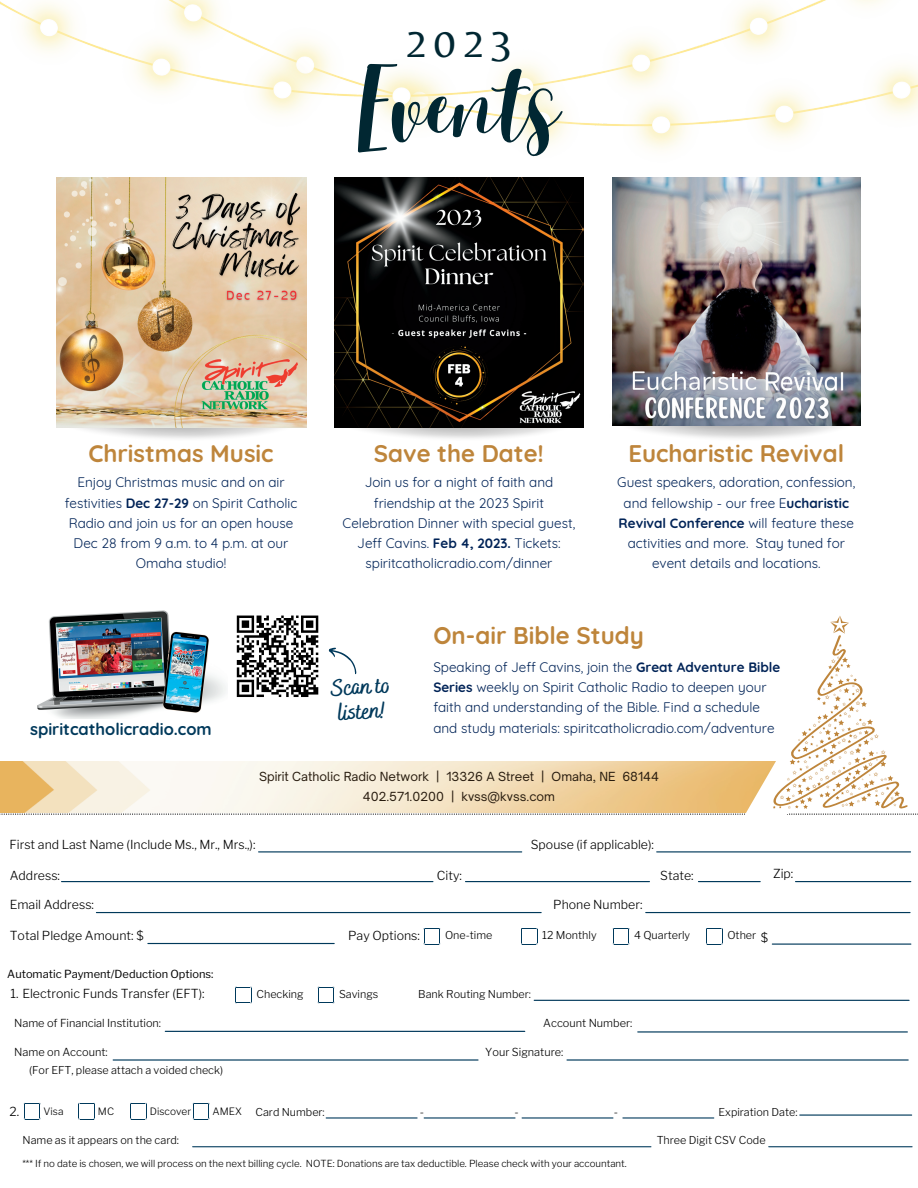
<style>
.page{position:relative;width:918px;height:1188px;background:#fff}
.page>*{position:absolute;margin:0;border:0;box-sizing:border-box;transform-origin:0 0}
.t1{font:300 76.8px "Best";color:#012732}
.t2{font:43.5px "Belleza";color:#012732}
.t3{font:700 24px "Quicksand";color:#be853b}
.t4{font:700 23.4px/24.8px "Bakerie Smooth";color:#00395b}
.t5{font:700 16.5px "Quicksand";color:#00395b}
.t6{font:13.5px/20.2px "Quicksand";color:#002357;text-align:center}
.t7{font:300 12.3px "Libre Franklin";color:#000}
.t8{font:12px/19.2px "Open Sauce One";color:#271b0e;text-align:center}
.t9{font:300 11.25px "Libre Franklin";color:#000}
.t10{font:11.1px "Libre Franklin";color:#000}
.t11{font:300 10.95px "Libre Franklin";color:#000}
.t12{font:300 10.8px "Libre Franklin";color:#000}
.t13{font:300 10.05px "Libre Franklin";color:#000}
.t14{font:300 9.75px "Libre Franklin";color:#000}
.s1{font-weight:700}
.s2{font-size:12.45px}
.s3{font-size:12.3px}
</style>
<div class="page">
<hr style="left:259px;top:851px;width:263px;height:1px;background:#00395b">
<hr style="left:657px;top:851px;width:254px;height:1px;background:#00395b">
<hr style="left:62px;top:881px;width:371px;height:1px;background:#00395b">
<hr style="left:698px;top:881px;width:62px;height:1px;background:#00395b">
<hr style="left:796px;top:881px;width:115px;height:1px;background:#00395b">
<hr style="left:466px;top:881px;width:183px;height:1px;background:#00395b">
<hr style="left:96px;top:912px;width:445px;height:1px;background:#00395b">
<hr style="left:646px;top:912px;width:264px;height:1px;background:#00395b">
<hr style="left:534px;top:1000px;width:375px;height:1px;background:#00395b">
<svg style="left:235px;top:987px;width:17px;height:17px"></svg>
<svg style="left:318px;top:987px;width:17px;height:17px"></svg>
<hr style="left:165px;top:1031px;width:360px;height:1px;background:#00395b">
<hr style="left:638px;top:1031px;width:269px;height:2px;background:#00395b">
<hr style="left:113px;top:1059px;width:365px;height:2px;background:#00395b">
<hr style="left:567px;top:1059px;width:341px;height:2px;background:#00395b">
<svg style="left:24px;top:1103px;width:17px;height:17px"></svg>
<svg style="left:78px;top:1103px;width:17px;height:17px"></svg>
<svg style="left:130px;top:1103px;width:17px;height:17px"></svg>
<svg style="left:193px;top:1103px;width:17px;height:17px"></svg>
<hr style="left:326px;top:1117px;width:91px;height:2px;background:#00395b">
<hr style="left:424px;top:1117px;width:91px;height:2px;background:#00395b">
<hr style="left:522px;top:1117px;width:91px;height:2px;background:#00395b">
<hr style="left:623px;top:1117px;width:91px;height:2px;background:#00395b">
<hr style="left:800px;top:1114px;width:112px;height:2px;background:#00395b">
<svg style="left:424px;top:928px;width:17px;height:17px"></svg>
<svg style="left:521px;top:928px;width:17px;height:17px"></svg>
<svg style="left:613px;top:928px;width:17px;height:17px"></svg>
<svg style="left:706px;top:928px;width:17px;height:17px"></svg>
<hr style="left:148px;top:943px;width:186px;height:1px;background:#00395b">
<hr style="left:772px;top:944px;width:139px;height:1px;background:#00395b">
<hr style="left:193px;top:1146px;width:458px;height:1px;background:#00395b">
<hr style="left:769px;top:1146px;width:143px;height:1px;background:#00395b">
<img style="left:334px;top:427px;width:250px;height:12px">
<img style="left:334px;top:177px;width:250px;height:250px">
<img style="left:56px;top:391px;width:251px;height:48px">
<img style="left:56px;top:177px;width:250px;height:250px">
<img style="left:0;top:0;width:918px;height:150px">
<img style="left:612px;top:177px;width:249px;height:249px">
<img style="left:79px;top:610px;width:90px;height:5px">
<svg style="left:0;top:615px;width:918px;height:200px"></svg>
<h2 class="t2" style="left:405px;top:17px;width:109px">2023</h2>
<h1 class="t1" style="left:358px;top:62px;width:204px">Events</h1>
<h3 class="t3" style="left:88px;top:438px;width:187px">Christmas Music</h3>
<p class="t6" style="left:65px;top:472px;width:234px">Enjoy Christmas music and on air festivities <span class="s1">Dec 27-29</span> on Spirit Catholic<br>Radio and join us for an open house<br>Dec 28 from 9 a.m. to 4 p.m. at our<br>Omaha studio!</p>
<p class="t5" style="left:30px;top:718px;width:183px">spiritcatholicradio.com</p>
<h3 class="t3" style="left:374px;top:438px;width:172px">Save the Date!</h3>
<p class="t6" style="left:343px;top:472px;width:234px">Join us for a night of faith and friendship at the 2023 Spirit Celebration Dinner with special guest, Jeff Cavins. <span class="s1">Feb 4, 2023.</span> Tickets: spiritcatholicradio.com/dinner</p>
<h3 class="t3" style="left:628px;top:438px;width:217px">Eucharistic Revival</h3>
<p class="t6" style="left:617px;top:472px;width:240px">Guest speakers, adoration, confession, and fellowship - our free E<span class="s1">ucharistic Revival Conference</span> will feature these activities and more. Stay tuned for event details and locations.</p>
<h3 class="t4" style="left:331px;top:677px;width:60px;rotate:-3deg">Scan to listen!</h3>
<h3 class="t3" style="left:433px;top:620px;width:212px">On-air Bible Study</h3>
<p class="t6" style="left:433px;top:657px;width:348px;text-align:left">Speaking of Jeff Cavins, join the <span class="s1">Great Adventure Bible Series</span> weekly on Spirit Catholic Radio to deepen your faith and understanding of the Bible. Find a schedule and study materials: spiritcatholicradio.com/adventure</p>
<p class="t8" style="left:259px;top:767px;width:401px">Spirit Catholic Radio Network | 13326 A Street | Omaha, NE 68144<br>402.571.0200 | kvss@kvss.com</p>
<p class="t7" style="left:10px;top:837px;width:247px">First and Last Name (Include Ms., Mr., Mrs.,):</p>
<p class="t7" style="left:531px;top:837px;width:125px">Spouse (if applicable):</p>
<p class="t7" style="left:10px;top:868px;width:52px">Address:</p>
<p class="t7" style="left:437px;top:868px;width:27px">City:</p>
<p class="t7" style="left:660px;top:868px;width:35px">State:</p>
<p class="t7" style="left:773px;top:867px;width:22px">Zip:</p>
<p class="t7" style="left:10px;top:898px;width:86px">Email Address:</p>
<p class="t7" style="left:553px;top:898px;width:91px">Phone Number:</p>
<p class="t7" style="left:10px;top:928px;width:135px">Total Pledge Amount: $</p>
<p class="t7" style="left:348px;top:928px;width:73px">Pay Options:</p>
<p class="t12" style="left:445px;top:928px;width:49px">One-time</p>
<p class="t12" style="left:542px;top:928px;width:56px">12 Monthly</p>
<p class="t12" style="left:634px;top:928px;width:58px">4 Quarterly</p>
<p class="t12" style="left:727px;top:928px;width:42px">Other <span class="s2">$</span></p>
<p class="t10" style="left:7px;top:968px;width:208px">Automatic Payment/Deduction Options:</p>
<p class="t7" style="left:10px;top:986px;width:196px">1. Electronic Funds Transfer (EFT):</p>
<p class="t12" style="left:257px;top:987px;width:49px">Checking</p>
<p class="t12" style="left:339px;top:987px;width:41px">Savings</p>
<p class="t12" style="left:418px;top:987px;width:114px">Bank Routing Number:</p>
<p class="t11" style="left:14px;top:1017px;width:148px">Name of Financial Institution:</p>
<p class="t11" style="left:543px;top:1017px;width:91px">Account Number:</p>
<p class="t11" style="left:14px;top:1046px;width:95px">Name on Account:</p>
<p class="t11" style="left:485px;top:1046px;width:80px">Your Signature:</p>
<p class="t12" style="left:29px;top:1063px;width:195px">(For EFT, please attach a voided check)</p>
<p class="t13" style="left:10px;top:1105px;width:55px"><span class="s3">2.</span> Visa</p>
<p class="t13" style="left:98px;top:1105px;width:18px">MC</p>
<p class="t13" style="left:150px;top:1105px;width:43px">Discover</p>
<p class="t13" style="left:212px;top:1105px;width:31px">AMEX</p>
<p class="t12" style="left:256px;top:1105px;width:71px">Card Number:</p>
<p class="t9" style="left:420px;top:1106px;width:6px">-</p>
<p class="t9" style="left:515px;top:1106px;width:6px">-</p>
<p class="t9" style="left:614px;top:1106px;width:6px">-</p>
<p class="t12" style="left:719px;top:1105px;width:80px">Expiration Date:</p>
<p class="t12" style="left:22px;top:1134px;width:158px">Name as it appears on the card:</p>
<p class="t12" style="left:657px;top:1134px;width:110px">Three Digit CSV Code</p>
<p class="t14" style="left:22px;top:1157px;width:606px">*** If no date is chosen, we will process on the next billing cycle. NOTE: Donations are tax deductible. Please check with your accountant.</p>
</div>
